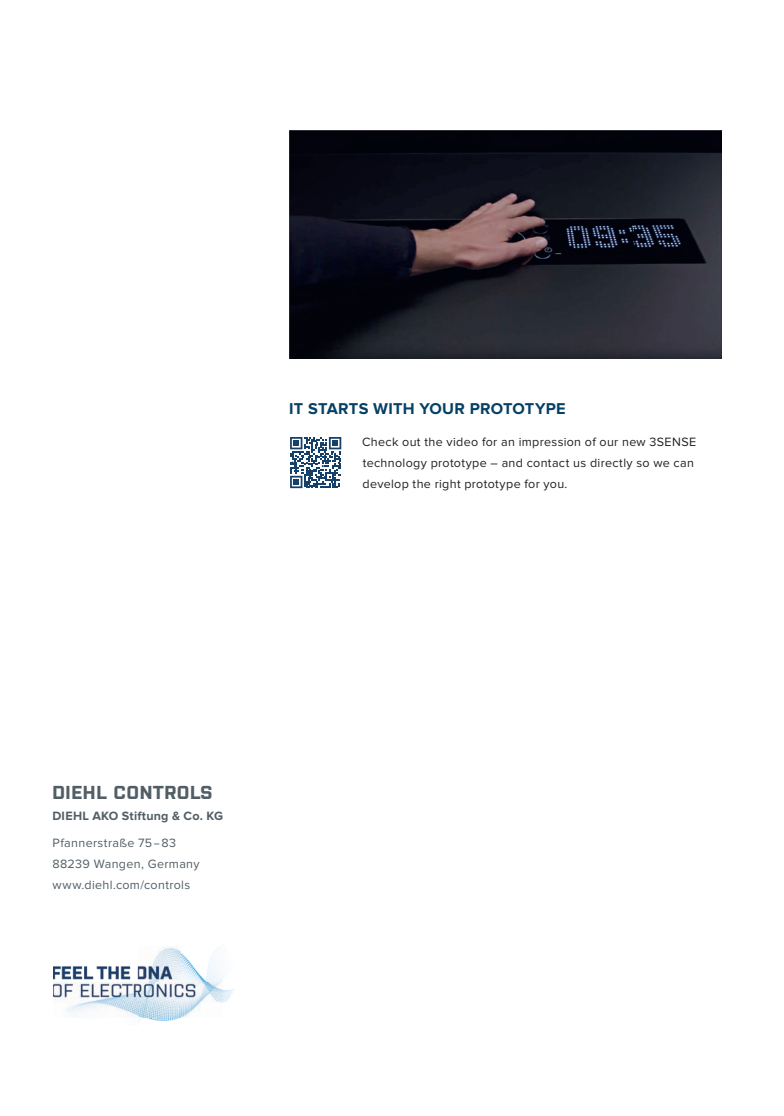
<style>
.page{position:relative;width:784px;height:1116px;background:#fff}
.page>*{position:absolute;margin:0;border:0;box-sizing:border-box;transform-origin:0 0}
.t1{font:700 18.75px "Purista";letter-spacing:.03em;color:#525e65}
.t2{font:700 16.25px "Proxima Nova";letter-spacing:.01em;color:#054065}
.t3{font:12.5px/21.2px "Proxima Nova";letter-spacing:.025em;color:#231f20}
.t4{font:12.5px/21.2px "Proxima Nova";letter-spacing:.025em;color:#525e65}
.t5{font:700 12.5px "Proxima Nova";letter-spacing:.02em;color:#525e65}
</style>
<div class="page">
<img style="left:289px;top:130px;width:432px;height:228px">
<img style="left:53px;top:945px;width:181px;height:78px">
<svg style="left:290px;top:437px;width:51px;height:51px"></svg>
<h2 class="t2" style="left:289px;top:399px;width:278px">IT STARTS WITH YOUR PROTOTYPE</h2>
<p class="t3" style="left:362px;top:431px;width:335px">Check out the video for an impression of our new 3SENSE technology prototype – and contact us directly so we can develop the right prototype for you.</p>
<h1 class="t1" style="left:52px;top:782px;width:162px">DIEHL CONTROLS</h1>
<p class="t5" style="left:52px;top:809px;width:172px">DIEHL AKO Stiftung &amp; Co. KG</p>
<p class="t4" style="left:52px;top:832px;width:149px">Pfannerstraße 75– 83<br>88239 Wangen, Germany www.diehl.com/controls</p>
</div>
